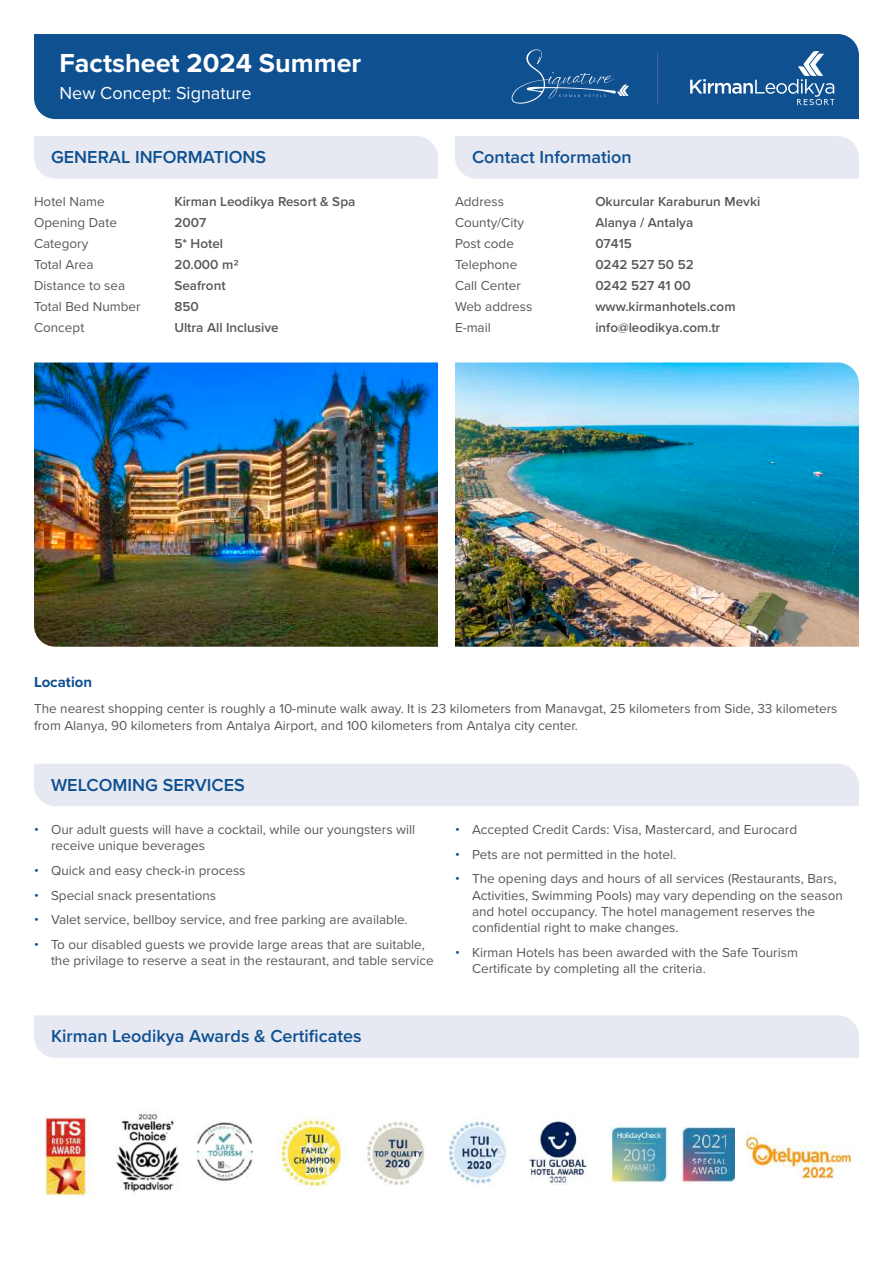
<style>
.page{position:relative;width:893px;height:1263px;background:#fff}
.page>*{position:absolute;margin:0;border:0;box-sizing:border-box;transform-origin:0 0}
.t1{font:700 27px "Proxima Nova";color:#fff}
.t2{font:600 18px "Proxima Nova";color:#0f5091}
.t3{font:18px "Proxima Nova";color:#fff}
.t4{font:700 15px "Proxima Nova";color:#0f5091}
.t5{font:13.5px/16.2px "Proxima Nova";color:#57585a}
.t6{font:600 13.5px "Proxima Nova";color:#57585a}
.s1{color:#0f5091}
</style>
<div class="page">
<div style="left:34px;top:34px;width:825px;height:85px;background:#0f5091"></div>
<svg style="left:509px;top:49px;width:120px;height:55px;background:#205c98"></svg>
<hr style="left:657px;top:53px;width:1px;height:51px;background:#4a67a1">
<div style="left:34px;top:764px;width:825px;height:42px;background:#e7e9f2"></div>
<div style="left:34px;top:136px;width:404px;height:43px;background:#e7e9f2"></div>
<div style="left:455px;top:136px;width:404px;height:43px;background:#e7e9f2"></div>
<div style="left:34px;top:1015px;width:825px;height:43px;background:#e7e9f2"></div>
<img style="left:34px;top:362px;width:404px;height:285px">
<img style="left:455px;top:362px;width:404px;height:285px">
<svg style="left:690px;top:51px;width:144px;height:54px;background:#2f679f"></svg>
<img style="left:45px;top:1112px;width:690px;height:85px">
<img style="left:745px;top:1133px;width:107px;height:47px">
<h1 class="t1" style="left:60px;top:43px;width:303px">Factsheet 2024 Summer</h1>
<h2 class="t3" style="left:60px;top:80px;width:194px">New Concept: Signature</h2>
<h2 class="t2" style="left:51px;top:144px;width:217px">GENERAL INFORMATIONS</h2>
<h2 class="t2" style="left:472px;top:144px;width:161px">Contact Information</h2>
<p class="t5" style="left:34px;top:193px;width:72px">Hotel Name</p>
<p class="t6" style="left:174px;top:192px;width:183px">Kirman Leodikya Resort &amp; Spa</p>
<p class="t5" style="left:34px;top:214px;width:84px">Opening Date</p>
<p class="t6" style="left:174px;top:213px;width:33px">2007</p>
<p class="t5" style="left:34px;top:235px;width:56px">Category</p>
<p class="t6" style="left:174px;top:234px;width:50px">5* Hotel</p>
<p class="t5" style="left:34px;top:256px;width:61px">Total Area</p>
<p class="t6" style="left:174px;top:255px;width:66px">20.000 m2</p>
<p class="t5" style="left:34px;top:277px;width:93px">Distance to sea</p>
<p class="t6" style="left:174px;top:276px;width:53px">Seafront</p>
<p class="t5" style="left:34px;top:298px;width:108px">Total Bed Number</p>
<p class="t6" style="left:174px;top:297px;width:26px">850</p>
<p class="t5" style="left:34px;top:319px;width:52px">Concept</p>
<p class="t6" style="left:174px;top:318px;width:106px">Ultra All Inclusive</p>
<p class="t5" style="left:455px;top:193px;width:51px">Address</p>
<p class="t6" style="left:595px;top:192px;width:167px">Okurcular Karaburun Mevki</p>
<p class="t5" style="left:455px;top:214px;width:71px">County/City</p>
<p class="t6" style="left:595px;top:213px;width:100px">Alanya / Antalya</p>
<p class="t5" style="left:455px;top:235px;width:60px">Post code</p>
<p class="t6" style="left:595px;top:234px;width:38px">07415</p>
<p class="t5" style="left:455px;top:256px;width:64px">Telephone</p>
<p class="t6" style="left:595px;top:255px;width:100px">0242 527 50 52</p>
<p class="t5" style="left:455px;top:277px;width:67px">Call Center</p>
<p class="t6" style="left:595px;top:276px;width:97px">0242 527 41 00</p>
<p class="t5" style="left:455px;top:298px;width:79px">Web address</p>
<p class="t6" style="left:595px;top:297px;width:142px">www.kirmanhotels.com</p>
<p class="t5" style="left:455px;top:319px;width:37px">E-mail</p>
<p class="t6" style="left:595px;top:318px;width:126px">info@leodikya.com.tr</p>
<p class="t4" style="left:34px;top:671px;width:60px">Location</p>
<p class="t5" style="left:34px;top:700px;width:805px">The nearest shopping center is roughly a 10-minute walk away. It is 23 kilometers from Manavgat, 25 kilometers from Side, 33 kilometers from Alanya, 90 kilometers from Antalya Airport, and 100 kilometers from Antalya city center.</p>
<h2 class="t2" style="left:51px;top:771px;width:195px">WELCOMING SERVICES</h2>
<p class="t5" style="left:51px;top:821px;width:366px;text-indent:-17px"><span class="s1">•</span> Our adult guests will have a cocktail, while our youngsters will receive unique beverages</p>
<p class="t5" style="left:34px;top:861px;width:213px"><span class="s1">•</span> Quick and easy check-in process</p>
<p class="t5" style="left:34px;top:886px;width:184px"><span class="s1">•</span> Special snack presentations</p>
<p class="t5" style="left:34px;top:911px;width:375px"><span class="s1">•</span> Valet service, bellboy service, and free parking are available.</p>
<p class="t5" style="left:51px;top:936px;width:384px;text-indent:-17px"><span class="s1">•</span> To our disabled guests we provide large areas that are suitable, the privilage to reserve a seat in the restaurant, and table service</p>
<h2 class="t2" style="left:51px;top:1023px;width:312px">Kirman Leodikya Awards &amp; Certificates</h2>
<p class="t5" style="left:455px;top:821px;width:344px"><span class="s1">•</span> Accepted Credit Cards: Visa, Mastercard, and Eurocard</p>
<p class="t5" style="left:455px;top:845px;width:223px"><span class="s1">•</span> Pets are not permitted in the hotel.</p>
<p class="t5" style="left:472px;top:870px;width:372px;text-indent:-17px"><span class="s1">•</span> The opening days and hours of all services (Restaurants, Bars, Activities, Swimming Pools) may vary depending on the season and hotel occupancy. The hotel management reserves the confidential right to make changes.</p>
<p class="t5" style="left:472px;top:943px;width:327px;text-indent:-17px"><span class="s1">•</span> Kirman Hotels has been awarded with the Safe Tourism<br>Certificate by completing all the criteria.</p>
</div>
